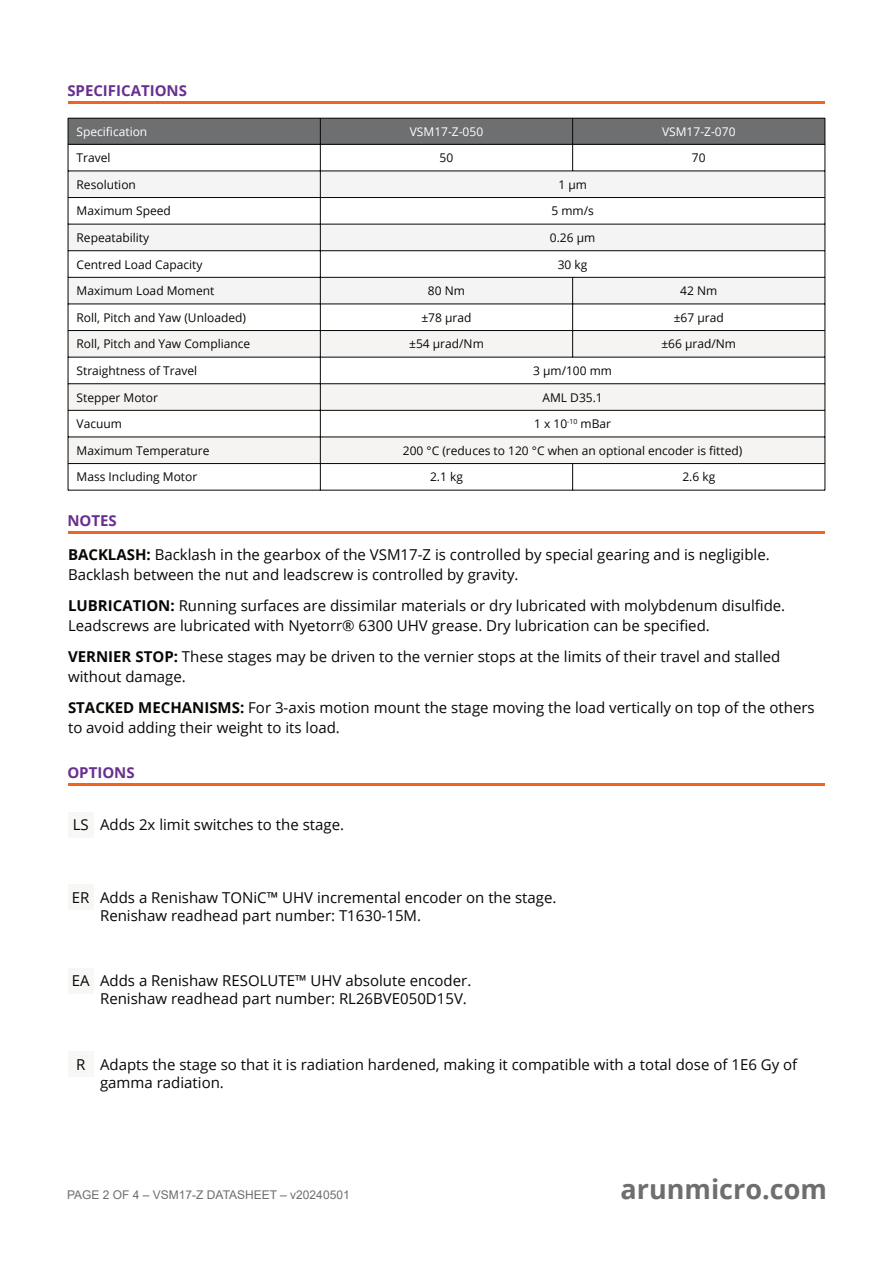
<style>
.page{position:relative;width:893px;height:1263px;background:#fff}
.page>*{position:absolute;margin:0;border:0;box-sizing:border-box;transform-origin:0 0}
.t1{font:700 27px "Open Sans";color:#6e6e6f}
.t2{font:15px/19.5px "Open Sans";color:#080704}
.t3{font:700 15px "Open Sans";color:#692f90}
.t4{font:12px "Open Sans";color:#080704}
.t5{font:12px "Arial";color:#6e6e6f}
.t6{font:12px "Open Sans";color:#fff}
.s1{font-weight:700}
</style>
<div class="page">
<hr style="left:68px;top:531px;width:757px;height:3px;background:#f26423">
<hr style="left:68px;top:101px;width:757px;height:2px;background:#f26423">
<div style="left:68px;top:118px;width:757px;height:26px;background:#6e6f70"></div>
<svg style="left:69px;top:172px;width:756px;height:78px;fill:#f5f4f4"></svg>
<svg style="left:69px;top:251px;width:756px;height:239px"></svg>
<svg style="left:69px;top:331px;width:756px;height:132px;fill:#f5f4f3"></svg>
<hr style="left:68px;top:118px;width:1px;height:372px;background:#080704">
<hr style="left:825px;top:118px;width:1px;height:372px;background:#080704">
<hr style="left:320px;top:118px;width:1px;height:372px;background:#080704">
<hr style="left:572px;top:118px;width:1px;height:53px;background:#080704">
<hr style="left:572px;top:277px;width:1px;height:80px;background:#080704">
<svg style="left:572px;top:464px;width:1px;height:26px"></svg>
<hr style="left:68px;top:118px;width:757px;height:1px;background:#080704">
<hr style="left:68px;top:144px;width:757px;height:1px;background:#080704">
<hr style="left:68px;top:171px;width:757px;height:1px;background:#080704">
<hr style="left:68px;top:197px;width:757px;height:1px;background:#080704">
<hr style="left:68px;top:224px;width:757px;height:1px;background:#080704">
<hr style="left:68px;top:250px;width:757px;height:1px;background:#080704">
<hr style="left:68px;top:277px;width:757px;height:1px;background:#080704">
<hr style="left:68px;top:304px;width:757px;height:1px;background:#080704">
<hr style="left:68px;top:330px;width:757px;height:1px;background:#080704">
<hr style="left:68px;top:357px;width:757px;height:1px;background:#080704">
<hr style="left:68px;top:383px;width:757px;height:1px;background:#080704">
<hr style="left:68px;top:410px;width:757px;height:1px;background:#080704">
<hr style="left:68px;top:437px;width:757px;height:1px;background:#080704">
<hr style="left:68px;top:463px;width:757px;height:1px;background:#080704">
<hr style="left:68px;top:490px;width:757px;height:1px;background:#080704">
<div style="left:68px;top:1051px;width:26px;height:26px;background:#f7f7f6"></div>
<div style="left:68px;top:968px;width:26px;height:25px;background:#f7f7f6"></div>
<div style="left:68px;top:884px;width:26px;height:26px;background:#f7f7f6"></div>
<div style="left:68px;top:812px;width:26px;height:25px;background:#f7f7f6"></div>
<hr style="left:68px;top:783px;width:757px;height:2px;background:#f26423">
<p class="t3" style="left:67px;top:84px;width:121px">SPECIFICATIONS</p>
<p class="t6" style="left:77px;top:127px;width:72px">Specification</p>
<p class="t6" style="left:410px;top:127px;width:75px">VSM17-Z-050</p>
<p class="t6" style="left:662px;top:127px;width:75px">VSM17-Z-070</p>
<p class="t4" style="left:77px;top:153px;width:35px">Travel</p>
<p class="t4" style="left:440px;top:153px;width:15px">50</p>
<p class="t4" style="left:692px;top:153px;width:15px">70</p>
<p class="t4" style="left:77px;top:180px;width:61px">Resolution</p>
<p class="t4" style="left:558px;top:180px;width:30px">1 µm</p>
<p class="t4" style="left:77px;top:206px;width:96px">Maximum Speed</p>
<p class="t4" style="left:551px;top:206px;width:44px">5 mm/s</p>
<p class="t4" style="left:77px;top:233px;width:74px">Repeatability</p>
<p class="t4" style="left:550px;top:233px;width:47px">0.26 µm</p>
<p class="t4" style="left:77px;top:259px;width:127px">Centred Load Capacity</p>
<p class="t4" style="left:558px;top:259px;width:31px">30 kg</p>
<p class="t4" style="left:77px;top:286px;width:139px">Maximum Load Moment</p>
<p class="t4" style="left:428px;top:286px;width:39px">80 Nm</p>
<p class="t4" style="left:680px;top:286px;width:39px">42 Nm</p>
<p class="t4" style="left:77px;top:313px;width:171px">Roll, Pitch and Yaw (Unloaded)</p>
<p class="t4" style="left:421px;top:313px;width:52px">±78 µrad</p>
<p class="t4" style="left:674px;top:313px;width:52px">±67 µrad</p>
<p class="t4" style="left:77px;top:339px;width:175px">Roll, Pitch and Yaw Compliance</p>
<p class="t4" style="left:409px;top:339px;width:76px">±54 µrad/Nm</p>
<p class="t4" style="left:661px;top:339px;width:76px">±66 µrad/Nm</p>
<p class="t4" style="left:77px;top:366px;width:122px">Straightness of Travel</p>
<p class="t4" style="left:533px;top:366px;width:81px">3 µm/100 mm</p>
<p class="t4" style="left:77px;top:392px;width:83px">Stepper Motor</p>
<p class="t4" style="left:542px;top:392px;width:62px">AML D35.1</p>
<p class="t4" style="left:77px;top:419px;width:47px">Vacuum</p>
<p class="t4" style="left:534px;top:419px;width:78px">1 x 10<sup>-10</sup> mBar</p>
<p class="t4" style="left:77px;top:446px;width:135px">Maximum Temperature</p>
<p class="t4" style="left:403px;top:446px;width:341px">200 °C (reduces to 120 °C when an optional encoder is fitted)</p>
<p class="t4" style="left:77px;top:472px;width:122px">Mass Including Motor</p>
<p class="t4" style="left:430px;top:472px;width:34px">2.1 kg</p>
<p class="t4" style="left:682px;top:472px;width:34px">2.6 kg</p>
<p class="t3" style="left:67px;top:515px;width:51px">NOTES</p>
<p class="t2" style="left:68px;top:546px;width:703px"><span class="s1">BACKLASH:</span> Backlash in the gearbox of the VSM17-Z is controlled by special gearing and is negligible.<br>Backlash between the nut and leadscrew is controlled by gravity.</p>
<p class="t2" style="left:68px;top:597px;width:719px"><span class="s1">LUBRICATION:</span> Running surfaces are dissimilar materials or dry lubricated with molybdenum disulfide.<br>Leadscrews are lubricated with Nyetorr® 6300 UHV grease. Dry lubrication can be specified.</p>
<p class="t2" style="left:68px;top:648px;width:714px"><span class="s1">VERNIER STOP:</span> These stages may be driven to the vernier stops at the limits of their travel and stalled without damage.</p>
<p class="t2" style="left:68px;top:699px;width:748px"><span class="s1">STACKED MECHANISMS:</span> For 3-axis motion mount the stage moving the load vertically on top of the others to avoid adding their weight to its load.</p>
<p class="t3" style="left:67px;top:766px;width:69px">OPTIONS</p>
<p class="t2" style="left:73px;top:817px;width:273px">LS Adds 2x limit switches to the stage.</p>
<p class="t2" style="left:100px;top:890px;width:458px;line-height:18px;text-indent:-28px">ER Adds a Renishaw TONiC™ UHV incremental encoder on the stage.<br>Renishaw readhead part number: T1630-15M.</p>
<p class="t2" style="left:72px;top:973px;width:401px;line-height:18px;text-align:right">EA Adds a Renishaw RESOLUTE™ UHV absolute encoder.<br>Renishaw readhead part number: RL26BVE050D15V.</p>
<p class="t2" style="left:100px;top:1057px;width:699px;line-height:18px;text-indent:-24px">R Adapts the stage so that it is radiation hardened, making it compatible with a total dose of 1E6 Gy of gamma radiation.</p>
<p class="t5" style="left:67px;top:1190px;width:284px">PAGE 2 OF 4 ‒ VSM17-Z DATASHEET ‒ v20240501</p>
<h1 class="t1" style="left:620px;top:1178px;width:208px">arunmicro.com</h1>
</div>
